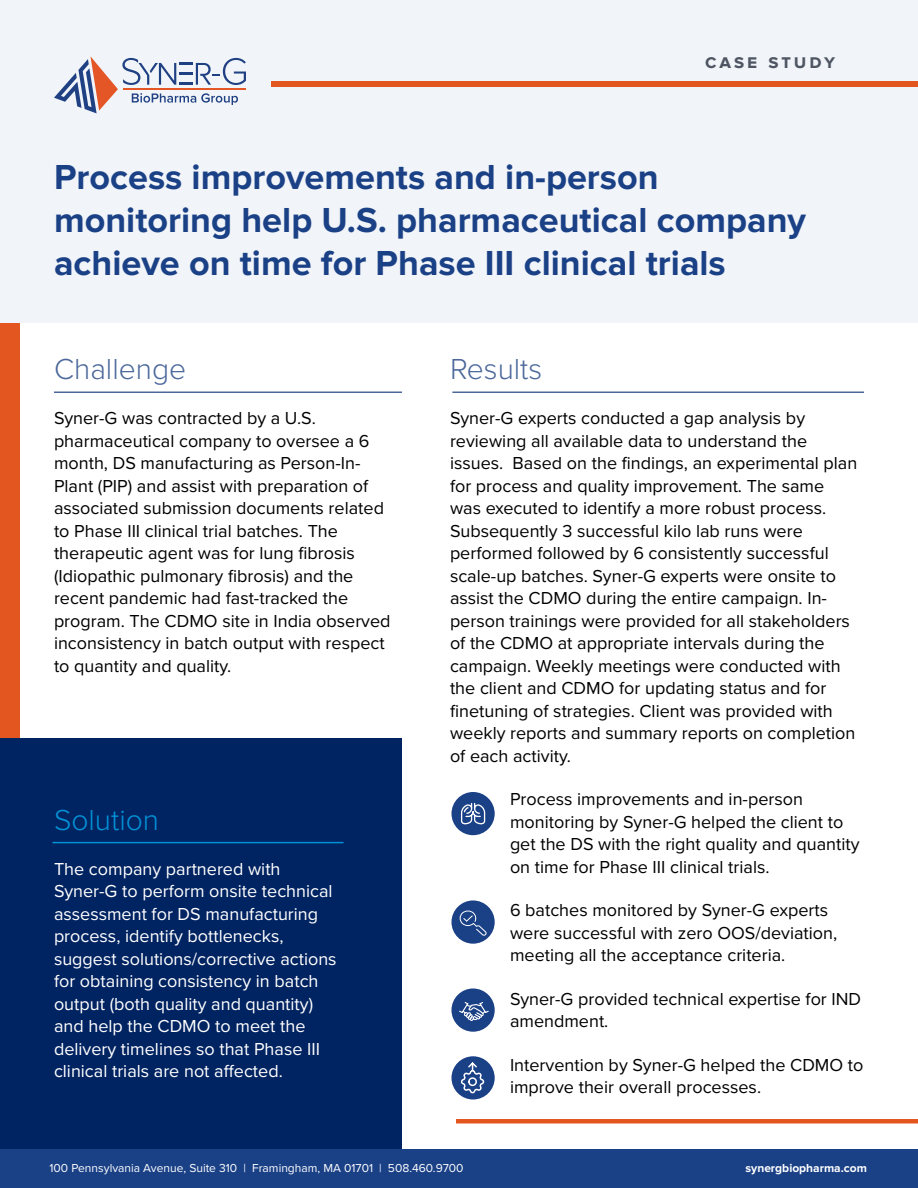
<style>
.page{position:relative;width:918px;height:1188px;background:#fff}
.page>*{position:absolute;margin:0;border:0;box-sizing:border-box;transform-origin:0 0}
.t1{font:700 36px/43.2px "Proxima Nova";color:#1a4086}
.t2{font:300 30px "Proxima Nova";color:#4c689b}
.t3{font:300 30px "Proxima Nova";color:#0092d7}
.t4{font:700 19.5px "Proxima Nova";letter-spacing:.155em;color:#4f5663}
.t5{font:18px/22.5px "Proxima Nova";color:#000}
.t6{font:18px/22.5px "Proxima Nova";color:#fff}
.t7{font:12px "Proxima Nova";color:#fff}
.t8{font:700 12px "Proxima Nova";color:#fff}
</style>
<div class="page">
<div style="left:0;top:258px;width:20px;height:480px;background:#e45620"></div>
<div style="left:0;top:0;width:918px;height:322px;background:#f1f4f8"></div>
<div style="left:0;top:738px;width:402px;height:411px;background:#002361"></div>
<svg style="left:54px;top:56px;width:192px;height:57px"></svg>
<div style="left:272px;top:81px;width:646px;height:6px;background:#e45620"></div>
<div style="left:456px;top:1119px;width:462px;height:5px;background:#e45620"></div>
<hr style="left:52px;top:842px;width:292px;height:1px;background:#0092d7">
<div style="left:451px;top:792px;width:44px;height:43px;background:#1a4086;border-radius:50%"></div>
<div style="left:451px;top:900px;width:44px;height:44px;background:#1a4086;border-radius:50%"></div>
<div style="left:451px;top:989px;width:44px;height:43px;background:#1a4086;border-radius:50%"></div>
<svg style="left:451px;top:1056px;width:44px;height:44px"></svg>
<hr style="left:54px;top:392px;width:348px;height:1px;background:#4c689b">
<hr style="left:452px;top:392px;width:412px;height:1px;background:#4c689b">
<svg style="left:461px;top:802px;width:25px;height:23px"></svg>
<svg style="left:459px;top:1061px;width:27px;height:32px"></svg>
<svg style="left:459px;top:1002px;width:30px;height:19px"></svg>
<svg style="left:459px;top:910px;width:28px;height:26px"></svg>
<div style="left:0;top:1149px;width:918px;height:39px;background:#1a4086"></div>
<p class="t4" style="left:705px;top:52px;width:132px">case study</p>
<p class="t1" style="left:54px;top:157px;width:754px">Process improvements and in-person monitoring help U.S. pharmaceutical company achieve on time for Phase III clinical trials</p>
<p class="t2" style="left:54px;top:347px;width:134px">Challenge</p>
<p class="t5" style="left:54px;top:406px;width:338px">Syner-G was contracted by a U.S. pharmaceutical company to oversee a 6 month, DS manufacturing as Person-In-Plant (PIP) and assist with preparation of associated submission documents related to Phase III clinical trial batches. The therapeutic agent was for lung fibrosis (Idiopathic pulmonary fibrosis) and the recent pandemic had fast-tracked the program. The CDMO site in India observed inconsistency in batch output with respect to quantity and quality.</p>
<p class="t3" style="left:54px;top:797px;width:107px">Solution</p>
<p class="t6" style="left:54px;top:857px;width:284px">The company partnered with Syner-G to perform onsite technical assessment for DS manufacturing process, identify bottlenecks, suggest solutions/corrective actions for obtaining consistency in batch output (both quality and quantity) and help the CDMO to meet the delivery timelines so that Phase III clinical trials are not affected.</p>
<p class="t2" style="left:450px;top:347px;width:94px">Results</p>
<p class="t5" style="left:450px;top:406px;width:409px">Syner-G experts conducted a gap analysis by reviewing all available data to understand the issues. Based on the findings, an experimental plan for process and quality improvement. The same was executed to identify a more robust process.<br>Subsequently 3 successful kilo lab runs were performed followed by 6 consistently successful scale-up batches. Syner-G experts were onsite to assist the CDMO during the entire campaign. In&shy;person trainings were provided for all stakeholders of the CDMO at appropriate intervals during the campaign. Weekly meetings were conducted with the client and CDMO for updating status and for finetuning of strategies. Client was provided with weekly reports and summary reports on completion of each activity.</p>
<p class="t5" style="left:510px;top:787px;width:351px">Process improvements and in-person monitoring by Syner-G helped the client to get the DS with the right quality and quantity on time for Phase III clinical trials.</p>
<p class="t5" style="left:510px;top:898px;width:329px">6 batches monitored by Syner-G experts were successful with zero OOS/deviation, meeting all the acceptance criteria.</p>
<p class="t5" style="left:510px;top:987px;width:353px">Syner-G provided technical expertise for IND amendment.</p>
<p class="t5" style="left:510px;top:1053px;width:355px">Intervention by Syner-G helped the CDMO to improve their overall processes.</p>
<p class="t7" style="left:50px;top:1159px;width:416px">100 Pennsylvania Avenue, Suite 310 | Framingham, MA 01701 | 508.460.9700</p>
<p class="t8" style="left:746px;top:1162px;width:123px">synergbiopharma.com</p>
</div>
